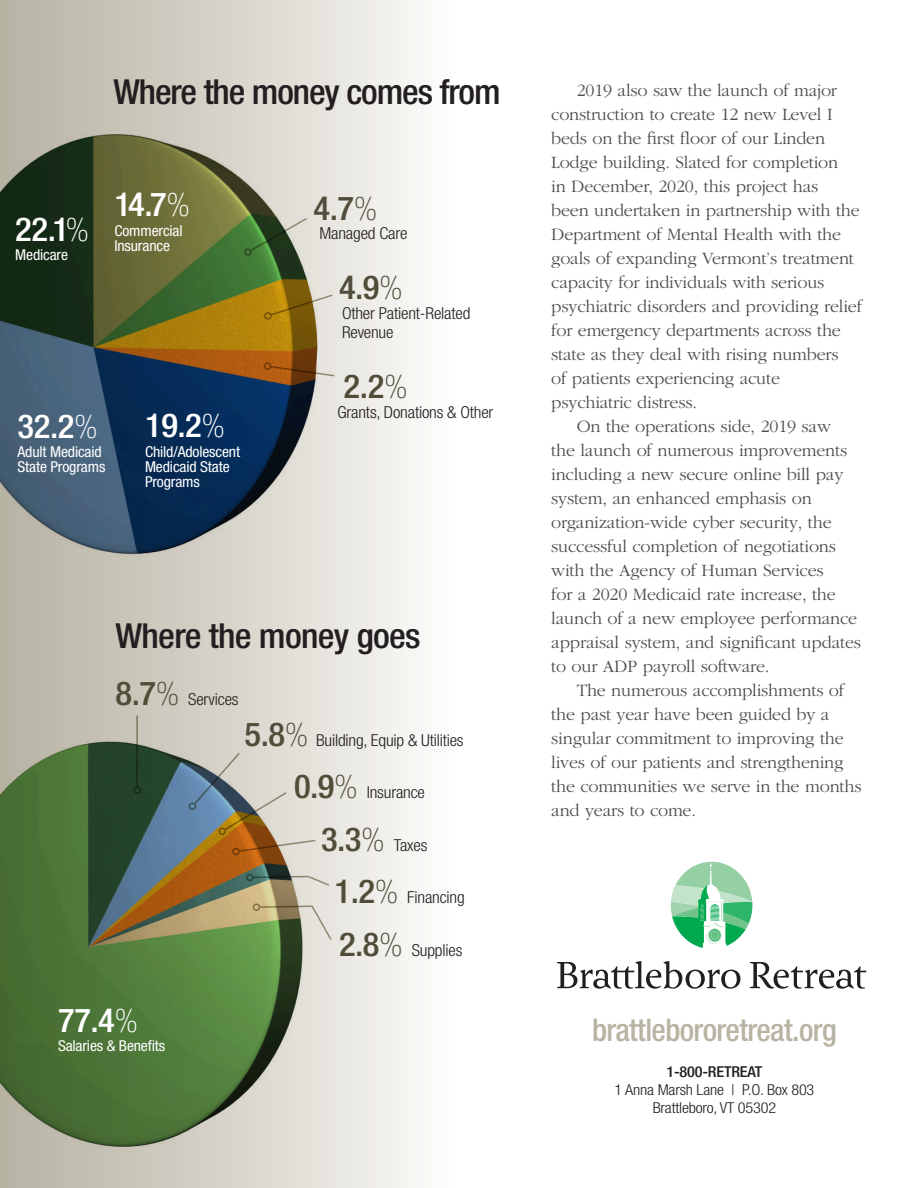
<style>
.page{position:relative;width:918px;height:1188px;background:#fff}
.page>*{position:absolute;margin:0;border:0;box-sizing:border-box;transform-origin:0 0}
.t1{font:500 condensed 34.5px "Helvetica Neue";letter-spacing:-.03em;color:#231f20;scale:1.04 1}
.t2{font:500 condensed 34.5px "Helvetica Neue";letter-spacing:-.03em;color:#231f20;scale:1.05 1}
.t3{font:500 condensed 33px "Helvetica Neue";letter-spacing:-.01em;color:#fff;scale:1.05 1}
.t4{font:500 condensed 33px "Helvetica Neue";color:#504d39;scale:1.05 1}
.t5{font:500 condensed 31.2px "Helvetica Neue";letter-spacing:-.02em;color:#b8b4a4}
.t6{font:300 18px "Garamond";letter-spacing:-.01em;color:#4b4c4d}
.t7{font:300 condensed 16.5px/19.5px "Helvetica Neue";letter-spacing:-.01em;color:#231f20;scale:1.05 1}
.t8{font:condensed 15px/15px "Helvetica Neue";letter-spacing:-.01em;color:#fff;scale:1.05 1}
.t9{font:300 condensed 15px "Helvetica Neue";letter-spacing:-.01em;color:#231f20;scale:1.08 1}
.t10{font:500 condensed 15px "Helvetica Neue";letter-spacing:-.01em;color:#231f20;scale:1.08 1}
.s1{font-weight:100}
.s2{font-weight:500;font-size:33px;color:#504d39}
.s3{font-weight:100;font-size:33px;color:#504d39}
</style>
<div class="page">
<div style="left:0;top:0;width:459px;height:1188px;background:linear-gradient(to right,#b5b0a0,#fcfcfa)"></div>
<img style="left:0;top:730px;width:323px;height:433px">
<svg style="left:557px;top:961px;width:183px;height:28px"></svg>
<svg style="left:750px;top:962px;width:116px;height:27px"></svg>
<svg style="left:670px;top:861px;width:83px;height:87px"></svg>
<hr style="left:136px;top:716px;width:2px;height:71px;background:#a19a84">
<div style="left:133px;top:786px;width:8px;height:8px;border:2px solid #a19a84;border-radius:50%"></div>
<div style="left:218px;top:827px;width:8px;height:8px;border:2px solid #a19a84;border-radius:3px"></div>
<svg style="left:237px;top:839px;width:80px;height:14px"></svg>
<div style="left:232px;top:848px;width:8px;height:7px;border:2px solid #a19a84;border-radius:50%"></div>
<svg style="left:244px;top:872px;width:87px;height:15px"></svg>
<svg style="left:251px;top:902px;width:82px;height:40px;background:#a2a986"></svg>
<svg style="left:192px;top:751px;width:96px;height:81px;background:#a8aca8"></svg>
<div style="left:188px;top:802px;width:9px;height:8px;border:2px solid #a19a84;border-radius:3px"></div>
<img style="left:0;top:104px;width:342px;height:481px">
<svg style="left:242px;top:217px;width:67px;height:41px;background:#66835d"></svg>
<svg style="left:263px;top:293px;width:71px;height:28px;background:#ad8f44"></svg>
<svg style="left:269px;top:365px;width:67px;height:12px"></svg>
<div style="left:264px;top:362px;width:8px;height:8px;border:2px solid #a19a84;border-radius:50%"></div>
<p class="t1" style="left:113px;top:71px;width:374px">Where the money comes from</p>
<p class="t3" style="left:15px;top:210px;width:72px">22.1<span class="s1">%</span></p>
<p class="t8" style="left:15px;top:248px;width:52px">Medicare</p>
<p class="t3" style="left:114px;top:185px;width:74px">14.7<span class="s1">%</span></p>
<p class="t8" style="left:114px;top:223px;width:67px">Commercial</p>
<p class="t8" style="left:114px;top:238px;width:54px">Insurance</p>
<p class="t3" style="left:18px;top:406px;width:78px">32.2<span class="s1">%</span></p>
<p class="t8" style="left:18px;top:444px;width:82px">Adult Medicaid</p>
<p class="t8" style="left:18px;top:459px;width:85px">State Programs</p>
<p class="t3" style="left:145px;top:406px;width:78px">19.2<span class="s1">%</span></p>
<p class="t8" style="left:145px;top:444px;width:92px">Child/Adolescent</p>
<p class="t8" style="left:145px;top:459px;width:82px">Medicaid State<br>Programs</p>
<p class="t4" style="left:314px;top:189px;width:62px">4.7<span class="s1">%</span></p>
<p class="t7" style="left:320px;top:224px;width:85px">Managed Care</p>
<p class="t4" style="left:339px;top:268px;width:62px">4.9<span class="s1">%</span></p>
<p class="t7" style="left:342px;top:303px;width:124px">Other Patient-Related<br>Revenue</p>
<p class="t4" style="left:344px;top:367px;width:63px">2.2<span class="s1">%</span></p>
<p class="t7" style="left:338px;top:402px;width:150px">Grants, Donations &amp; Other</p>
<p class="t2" style="left:116px;top:615px;width:292px">Where the money goes</p>
<p class="t7" style="left:116px;top:689px;width:119px"><span class="s2">8.7</span><span class="s3">%</span> Services</p>
<p class="t7" style="left:244px;top:730px;width:210px"><span class="s2">5.8</span><span class="s3">%</span> Building, Equip &amp; Utilities</p>
<p class="t7" style="left:294px;top:782px;width:126px"><span class="s2">0.9</span><span class="s3">%</span> Insurance</p>
<p class="t7" style="left:321px;top:835px;width:103px"><span class="s2">3.3</span><span class="s3">%</span> Taxes</p>
<p class="t7" style="left:334px;top:887px;width:126px"><span class="s2">1.2</span><span class="s3">%</span> Financing</p>
<p class="t7" style="left:339px;top:940px;width:119px"><span class="s2">2.8</span><span class="s3">%</span> Supplies</p>
<p class="t3" style="left:58px;top:1000px;width:78px">77.4<span class="s1">%</span></p>
<p class="t8" style="left:58px;top:1038px;width:104px">Salaries &amp; Benefits</p>
<p class="t6" style="left:577px;top:81px;width:262px">2019 also saw the launch of major</p>
<p class="t6" style="left:551px;top:105px;width:283px">construction to create 12 new Level I</p>
<p class="t6" style="left:551px;top:129px;width:275px">beds on the first floor of our Linden</p>
<p class="t6" style="left:551px;top:153px;width:288px">Lodge building. Slated for completion</p>
<p class="t6" style="left:551px;top:177px;width:269px">in December, 2020, this project has</p>
<p class="t6" style="left:551px;top:201px;width:310px">been undertaken in partnership with the</p>
<p class="t6" style="left:551px;top:225px;width:291px">Department of Mental Health with the</p>
<p class="t6" style="left:551px;top:249px;width:304px">goals of expanding Vermont’s treatment</p>
<p class="t6" style="left:551px;top:273px;width:275px">capacity for individuals with serious</p>
<p class="t6" style="left:551px;top:297px;width:312px">psychiatric disorders and providing relief</p>
<p class="t6" style="left:551px;top:321px;width:291px">for emergency departments across the</p>
<p class="t6" style="left:551px;top:345px;width:289px">state as they deal with rising numbers</p>
<p class="t6" style="left:551px;top:369px;width:230px">of patients experiencing acute</p>
<p class="t6" style="left:551px;top:393px;width:147px">psychiatric distress.</p>
<p class="t6" style="left:577px;top:417px;width:256px">On the operations side, 2019 saw</p>
<p class="t6" style="left:551px;top:441px;width:297px">the launch of numerous improvements</p>
<p class="t6" style="left:551px;top:465px;width:294px">including a new secure online bill pay</p>
<p class="t6" style="left:551px;top:489px;width:262px">system, an enhanced emphasis on</p>
<p class="t6" style="left:551px;top:513px;width:282px">organization-wide cyber security, the</p>
<p class="t6" style="left:551px;top:537px;width:286px">successful completion of negotiations</p>
<p class="t6" style="left:551px;top:561px;width:274px">with the Agency of Human Services</p>
<p class="t6" style="left:551px;top:585px;width:286px">for a 2020 Medicaid rate increase, the</p>
<p class="t6" style="left:551px;top:609px;width:307px">launch of a new employee performance</p>
<p class="t6" style="left:551px;top:633px;width:311px">appraisal system, and significant updates</p>
<p class="t6" style="left:551px;top:657px;width:220px">to our ADP payroll software.</p>
<p class="t6" style="left:577px;top:681px;width:269px">The numerous accomplishments of</p>
<p class="t6" style="left:551px;top:705px;width:280px">the past year have been guided by a</p>
<p class="t6" style="left:551px;top:729px;width:294px">singular commitment to improving the</p>
<p class="t6" style="left:551px;top:753px;width:294px">lives of our patients and strengthening</p>
<p class="t6" style="left:551px;top:777px;width:312px">the communities we serve in the months</p>
<p class="t6" style="left:551px;top:801px;width:146px">and years to come.</p>
<p class="t5" style="left:592px;top:1011px;width:246px">brattlebororetreat.org</p>
<p class="t10" style="left:666px;top:1062px;width:90px">1-800-RETREAT</p>
<p class="t9" style="left:614px;top:1081px;width:187px">1 Anna Marsh Lane | P.O. Box 803</p>
<p class="t9" style="left:653px;top:1099px;width:116px">Brattleboro, VT 05302</p>
</div>
